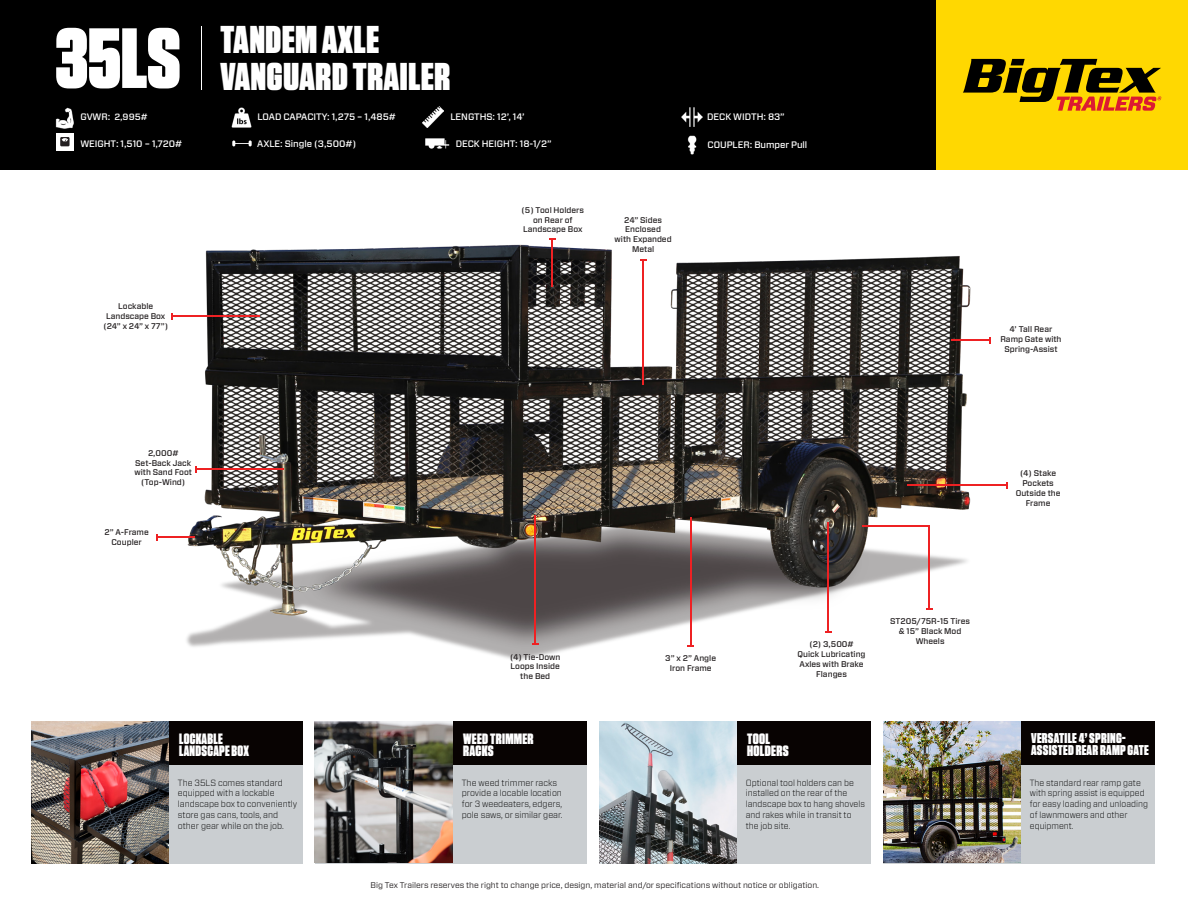
<style>
.page{position:relative;width:1188px;height:918px;background:#fff}
.page>*{position:absolute;margin:0;border:0;box-sizing:border-box;transform-origin:0 0}
.t1{font:900 85.2px "Tungsten";color:#fff}
.t2{font:900 38.7px "Tungsten";letter-spacing:.02em;color:#fff}
.t3{font:900 15px "Tungsten";letter-spacing:.02em;color:#fff}
.t4{font:900 15px "Tungsten";letter-spacing:.02em;color:#fff;scale:.95 1}
.t5{font:900 14.25px "Tungsten";letter-spacing:.02em;color:#fff}
.Header_Data{font:500 9.3px "Forza";letter-spacing:-.005em;color:#fff}
.Header_Data-2{font:500 9.15px "Forza";color:#fff}
.t6{font:300 9px/10.8px "Forza";color:#000;scale:.93 1}
.t7{font:300 9px/10.8px "Forza";color:#000;scale:.95 1}
.t8{font:500 8.25px/9.9px "Forza";color:#231f20;text-align:center}
.t9{font:8.25px "Forza";color:#231f20}
.s1{font-size:9.3px}
</style>
<div class="page">
<img style="left:130px;top:238px;width:962px;height:504px">
<div style="left:31px;top:722px;width:272px;height:142px;background:#caced1"></div>
<div style="left:315px;top:722px;width:272px;height:142px;background:#caced1"></div>
<div style="left:599px;top:722px;width:272px;height:142px;background:#caced1"></div>
<div style="left:883px;top:722px;width:272px;height:142px;background:#caced1"></div>
<div style="left:31px;top:722px;width:272px;height:43px;background:#080302"></div>
<div style="left:315px;top:722px;width:272px;height:43px;background:#080302"></div>
<div style="left:599px;top:722px;width:272px;height:43px;background:#080302"></div>
<div style="left:883px;top:722px;width:272px;height:43px;background:#080302"></div>
<img style="left:31px;top:722px;width:137px;height:142px">
<img style="left:599px;top:722px;width:137px;height:142px">
<img style="left:315px;top:722px;width:137px;height:141px">
<img style="left:883px;top:722px;width:137px;height:141px">
<div style="left:0;top:0;width:937px;height:170px;background:#000"></div>
<div style="left:936px;top:0;width:252px;height:170px;background:#ffd801"></div>
<hr style="left:202px;top:26px;width:1px;height:64px;background:#fff">
<svg style="left:963px;top:59px;width:198px;height:52px"></svg>
<hr style="left:156px;top:537px;width:38px;height:1px;background:#ee2123">
<hr style="left:195px;top:469px;width:89px;height:1px;background:#ee2123">
<hr style="left:171px;top:316px;width:89px;height:1px;background:#ee2123">
<hr style="left:952px;top:340px;width:38px;height:1px;background:#ee2123">
<hr style="left:863px;top:525px;width:67px;height:1px;background:#ee2123">
<hr style="left:908px;top:485px;width:99px;height:1px;background:#ee2123">
<hr style="left:552px;top:239px;width:1px;height:48px;background:#ee2123">
<hr style="left:643px;top:259px;width:1px;height:125px;background:#ee2123">
<hr style="left:929px;top:526px;width:1px;height:84px;background:#ee2123">
<hr style="left:828px;top:522px;width:1px;height:111px;background:#ee2123">
<hr style="left:690px;top:517px;width:1px;height:129px;background:#ee2123">
<hr style="left:535px;top:515px;width:1px;height:130px;background:#ee2123">
<img style="left:55px;top:107px;width:19px;height:21px">
<img style="left:422px;top:107px;width:21px;height:21px">
<img style="left:682px;top:108px;width:21px;height:18px">
<svg style="left:232px;top:140px;width:20px;height:6px"></svg>
<img style="left:688px;top:136px;width:8px;height:19px">
<svg style="left:425px;top:138px;width:24px;height:11px"></svg>
<img style="left:231px;top:107px;width:21px;height:21px">
<div style="left:56px;top:133px;width:17px;height:17px;background:#fff"></div>
<svg style="left:60px;top:137px;width:10px;height:9px"></svg>
<p class="t1" style="left:55px;top:10px;width:127px">35LS</p>
<p class="t2" style="left:220px;top:18px;width:160px">TANDEM AXLE</p>
<p class="t2" style="left:220px;top:54px;width:231px">VANGUARD TRAILER</p>
<p class="Header_Data-2" style="left:80px;top:111px;width:69px"><span class="s1">GVWR:</span> 2,995#</p>
<p class="Header_Data" style="left:80px;top:137px;width:103px">WEIGHT: 1,510 – 1,720#</p>
<p class="t8" style="left:118px;top:301px;width:36px">Lockable</p>
<p class="t8" style="left:106px;top:311px;width:61px">Landscape Box</p>
<p class="t8" style="left:103px;top:321px;width:66px">(24” x 24” x 77”)</p>
<p class="Header_Data" style="left:257px;top:111px;width:140px">LOAD CAPACITY: 1,275 – 1,485#</p>
<p class="Header_Data" style="left:450px;top:111px;width:76px">LENGTHS: 12’, 14’</p>
<p class="Header_Data" style="left:707px;top:111px;width:79px">DECK WIDTH: 83”</p>
<p class="Header_Data" style="left:257px;top:137px;width:100px">AXLE: Single (3,500#)</p>
<p class="Header_Data" style="left:456px;top:137px;width:98px">DECK HEIGHT: 18-1/2”</p>
<p class="Header_Data" style="left:708px;top:139px;width:101px">COUPLER: Bumper Pull</p>
<p class="t8" style="left:522px;top:205px;width:64px">(5) Tool Holders</p>
<p class="t8" style="left:533px;top:215px;width:41px">on Rear of</p>
<p class="t8" style="left:523px;top:225px;width:61px">Landscape Box</p>
<p class="t8" style="left:624px;top:215px;width:39px">24” Sides</p>
<p class="t8" style="left:625px;top:225px;width:37px">Enclosed</p>
<p class="t8" style="left:615px;top:235px;width:59px">with Expanded<br>Metal</p>
<p class="t8" style="left:1000px;top:324px;width:63px">4’ Tall Rear<br>Ramp Gate with<br>Spring-Assist</p>
<p class="t8" style="left:148px;top:448px;width:32px">2,000#</p>
<p class="t8" style="left:134px;top:458px;width:59px">Set-Back Jack with Sand Foot (Top-Wind)</p>
<p class="t8" style="left:104px;top:527px;width:46px">2” A-Frame<br>Coupler</p>
<p class="t8" style="left:510px;top:652px;width:52px">(4) Tie-Down<br>Loops Inside the Bed</p>
<p class="t8" style="left:665px;top:653px;width:52px">3” x 2” Angle<br>Iron Frame</p>
<p class="t8" style="left:809px;top:640px;width:46px">(2) 3,500#</p>
<p class="t8" style="left:798px;top:649px;width:70px">Quick Lubricating<br>Axles with Brake<br>Flanges</p>
<p class="t4" style="left:179px;top:730px;width:47px">LOCKABLE</p>
<p class="t4" style="left:179px;top:742px;width:75px">LANDSCAPE BOX</p>
<p class="t3" style="left:463px;top:730px;width:72px">WEED TRIMMER</p>
<p class="t3" style="left:463px;top:742px;width:32px">RACKS</p>
<p class="t3" style="left:747px;top:730px;width:25px">TOOL</p>
<p class="t3" style="left:747px;top:742px;width:43px">HOLDERS</p>
<p class="t7" style="left:178px;top:777px;width:127px">The 35LS comes standard equipped with a lockable landscape box to conveniently store gas cans, tools, and other gear while on the job.</p>
<p class="t7" style="left:462px;top:777px;width:102px">The weed trimmer racks</p>
<p class="t7" style="left:462px;top:788px;width:107px">provide a locable location</p>
<p class="t7" style="left:462px;top:798px;width:107px">for 3 weedeaters, edgers,</p>
<p class="t7" style="left:462px;top:809px;width:108px">pole saws, or similar gear.</p>
<p class="t6" style="left:746px;top:777px;width:129px">Optional tool holders can be installed on the rear of the landscape box to hang shovels and rakes while in transit to</p>
<p class="t6" style="left:746px;top:820px;width:49px">the job site.</p>
<p class="t9" style="left:371px;top:880px;width:450px">Big Tex Trailers reserves the right to change price, design, material and/or specifications without notice or obligation.</p>
<p class="t8" style="left:890px;top:617px;width:81px">ST205/75R-15 Tires</p>
<p class="t8" style="left:899px;top:627px;width:64px">&amp; 15” Black Mod</p>
<p class="t8" style="left:916px;top:636px;width:30px">Wheels</p>
<p class="t8" style="left:1020px;top:468px;width:37px">(4) Stake</p>
<p class="t8" style="left:1022px;top:478px;width:33px">Pockets</p>
<p class="t8" style="left:1016px;top:488px;width:46px">Outside the<br>Frame</p>
<p class="t5" style="left:1031px;top:730px;width:96px">VERSATILE 4’ SPRING-</p>
<p class="t5" style="left:1031px;top:742px;width:119px">ASSISTED REAR RAMP GATE</p>
<p class="t6" style="left:1030px;top:777px;width:128px">The standard rear ramp gate with spring assist is equipped for easy loading and unloading of lawnmowers and other equipment.</p>
</div>
